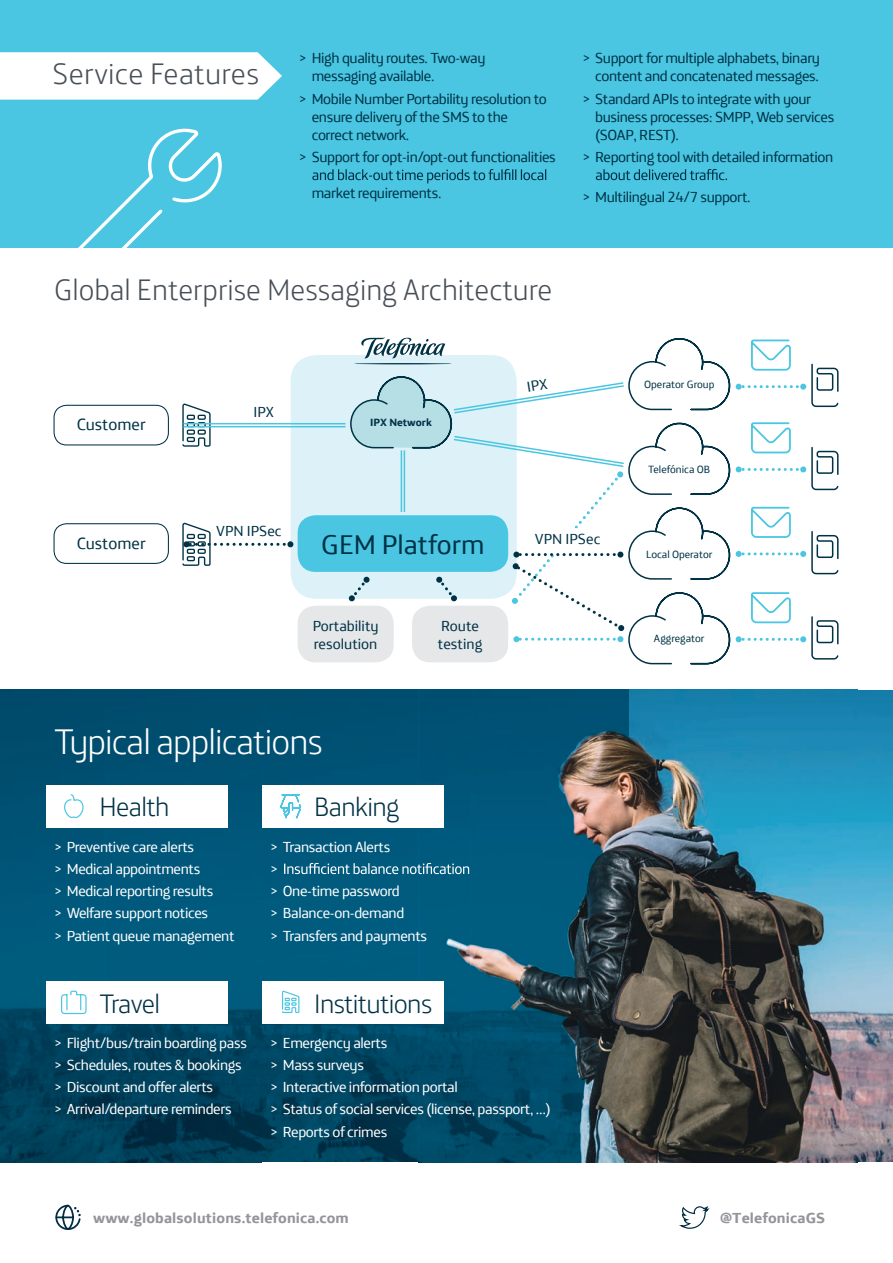
<style>
.page{position:relative;width:893px;height:1263px;background:#fff}
.page>*{position:absolute;margin:0;border:0;box-sizing:border-box;transform-origin:0 0}
.t1{font:300 36px "Telefonica Headline";letter-spacing:-.025em;color:#fff}
.t2{font:300 30px "Telefonica Headline";color:#484f57}
.t3{font:27.9px "Telefonica";color:#003246}
.t4{font:300 27px "Telefonica Headline";letter-spacing:-.025em;color:#003246}
.t5{font:16.8px "Telefonica";color:#003246}
.t6{font:15px/22.2px "Telefonica";letter-spacing:-.025em;color:#fff}
.t7{font:15px/18px "Telefonica";letter-spacing:-.025em;color:#003246}
.t8{font:700 15px "Telefonica";letter-spacing:.01em;color:#94959b}
.t9{font:15px "Telefonica";color:#003246}
.t10{font:10.8px "Telefonica";color:#003246}
.t11{font:700 10.8px "Telefonica";color:#003246}
</style>
<div class="page">
<div style="left:291px;top:355px;width:226px;height:244px;background:#dcf1f8;border-radius:26px"></div>
<div style="left:0;top:0;width:893px;height:248px;background:#4ac6e2"></div>
<svg style="left:78px;top:128px;width:144px;height:120px"></svg>
<img style="left:858px;top:690px;width:35px;height:472px">
<img style="left:105px;top:690px;width:314px;height:419px">
<img style="left:0;top:690px;width:105px;height:472px">
<img style="left:104px;top:1109px;width:754px;height:53px">
<img style="left:628px;top:690px;width:230px;height:420px">
<img style="left:419px;top:690px;width:209px;height:472px">
<svg style="left:0;top:52px;width:282px;height:48px;background:#f5fcfd"></svg>
<svg style="left:312px;top:169px;width:234px;height:14px"></svg>
<svg style="left:596px;top:169px;width:131px;height:11px"></svg>
<svg style="left:284px;top:863px;width:185px;height:11px;background:#4788a1"></svg>
<div style="left:262px;top:981px;width:181px;height:42px;background:#fff"></div>
<div style="left:262px;top:785px;width:181px;height:42px;background:#fff"></div>
<div style="left:47px;top:785px;width:181px;height:42px;background:#fff"></div>
<div style="left:47px;top:981px;width:181px;height:42px;background:#fff"></div>
<svg style="left:61px;top:990px;width:26px;height:25px"></svg>
<svg style="left:281px;top:990px;width:19px;height:24px"></svg>
<svg style="left:64px;top:794px;width:19px;height:24px"></svg>
<svg style="left:280px;top:794px;width:22px;height:25px"></svg>
<div style="left:298px;top:515px;width:210px;height:57px;background:#4ac6e2;border-radius:18px"></div>
<div style="left:54px;top:523px;width:115px;height:41px;border:1px solid #003246;border-radius:13px"></div>
<div style="left:54px;top:405px;width:115px;height:40px;border:1px solid #003246;border-radius:13px"></div>
<div style="left:298px;top:606px;width:96px;height:56px;background:#e6e7e9;border-radius:18px"></div>
<svg style="left:182px;top:403px;width:29px;height:44px"></svg>
<div style="left:187px;top:437px;width:8px;height:5px;border:1px solid #003246"></div>
<div style="left:187px;top:415px;width:8px;height:5px;border:1px solid #003246"></div>
<div style="left:198px;top:415px;width:8px;height:5px;border:1px solid #003246"></div>
<div style="left:187px;top:422px;width:8px;height:5px;border:1px solid #003246"></div>
<div style="left:198px;top:422px;width:8px;height:5px;border:1px solid #003246"></div>
<div style="left:187px;top:429px;width:8px;height:6px;border:1px solid #003246"></div>
<div style="left:198px;top:429px;width:8px;height:6px;border:1px solid #003246"></div>
<svg style="left:679px;top:1206px;width:30px;height:23px"></svg>
<hr style="left:183px;top:423px;width:163px;height:1px;background:#4ac6e2">
<hr style="left:183px;top:426px;width:163px;height:1px;background:#4ac6e2">
<svg style="left:182px;top:522px;width:111px;height:44px"></svg>
<svg style="left:55px;top:1204px;width:26px;height:26px"></svg>
<svg style="left:348px;top:337px;width:491px;height:328px"></svg>
<h2 class="t2" style="left:52px;top:50px;width:208px">Service Features</h2>
<p class="t7" style="left:312px;top:48px;width:175px;text-indent:-13px">&gt; High quality routes. Two-way messaging available.</p>
<p class="t7" style="left:312px;top:88px;width:237px;text-indent:-13px">&gt; Mobile Number Portability resolution to ensure delivery of the SMS to the correct network.</p>
<p class="t7" style="left:299px;top:146px;width:258px">&gt; Support for opt-in/opt-out functionalities</p>
<p class="t7" style="left:312px;top:182px;width:131px">market requirements.</p>
<p class="t7" style="left:582px;top:48px;width:239px;text-align:right">&gt; Support for multiple alphabets, binary content and concatenated messages.</p>
<p class="t7" style="left:595px;top:88px;width:241px;text-indent:-13px">&gt; Standard APIs to integrate with your business processes: SMPP, Web services (SOAP, REST).</p>
<p class="t7" style="left:582px;top:146px;width:252px">&gt; Reporting tool with detailed information</p>
<p class="t7" style="left:582px;top:186px;width:170px">&gt; Multilingual 24/7 support.</p>
<h2 class="t2" style="left:54px;top:266px;width:500px">Global Enterprise Messaging Architecture</h2>
<p class="t7" style="left:253px;top:401px;width:22px">IPX</p>
<p class="t5" style="left:77px;top:410px;width:70px">Customer</p>
<p class="t11" style="left:370px;top:413px;width:63px">IPX Network</p>
<p class="t10" style="left:644px;top:375px;width:72px">Operator Group</p>
<p class="t10" style="left:648px;top:460px;width:64px">Telefónica OB</p>
<p class="t9" style="left:216px;top:518px;width:67px">VPN IPSec</p>
<p class="t5" style="left:77px;top:529px;width:70px">Customer</p>
<h3 class="t3" style="left:321px;top:521px;width:165px">GEM Platform</h3>
<p class="t9" style="left:535px;top:526px;width:67px">VPN IPSec</p>
<p class="t10" style="left:646px;top:545px;width:68px">Local Operator</p>
<p class="t9" style="left:313px;top:613px;width:67px">Portability</p>
<p class="t7" style="left:441px;top:615px;width:39px">Route</p>
<p class="t9" style="left:314px;top:631px;width:65px">resolution</p>
<p class="t9" style="left:438px;top:631px;width:46px">testing</p>
<p class="t10" style="left:654px;top:629px;width:52px">Aggregator</p>
<h1 class="t1" style="left:54px;top:713px;width:270px">Typical applications</h1>
<h3 class="t4" style="left:100px;top:785px;width:71px">Health</h3>
<h3 class="t4" style="left:314px;top:785px;width:87px">Banking</h3>
<p class="t6" style="left:54px;top:834px;width:182px">&gt; Preventive care alerts<br>&gt; Medical appointments<br>&gt; Medical reporting results<br>&gt; Welfare support notices<br>&gt; Patient queue management</p>
<p class="t6" style="left:270px;top:834px;width:122px">&gt; Transaction Alerts &gt;</p>
<p class="t6" style="left:270px;top:878px;width:131px">&gt; One-time password</p>
<p class="t6" style="left:270px;top:900px;width:159px">&gt; Balance-on-demand<br>&gt; Transfers and payments</p>
<h3 class="t4" style="left:100px;top:981px;width:62px">Travel</h3>
<h3 class="t4" style="left:314px;top:981px;width:120px">Institutions</h3>
<p class="t6" style="left:54px;top:1030px;width:195px">&gt; Flight/bus/train boarding pass &gt; Schedules, routes &amp; bookings &gt; Discount and offer alerts<br>&gt; Arrival/departure reminders</p>
<p class="t6" style="left:270px;top:1030px;width:282px">&gt; Emergency alerts<br>&gt; Mass surveys<br>&gt; Interactive information portal<br>&gt; Status of social services (license, passport, …) &gt; Reports of crimes</p>
<p class="t8" style="left:93px;top:1204px;width:257px">www.globalsolutions.telefonica.com</p>
<p class="t8" style="left:720px;top:1204px;width:107px">@TelefonicaGS</p>
</div>
